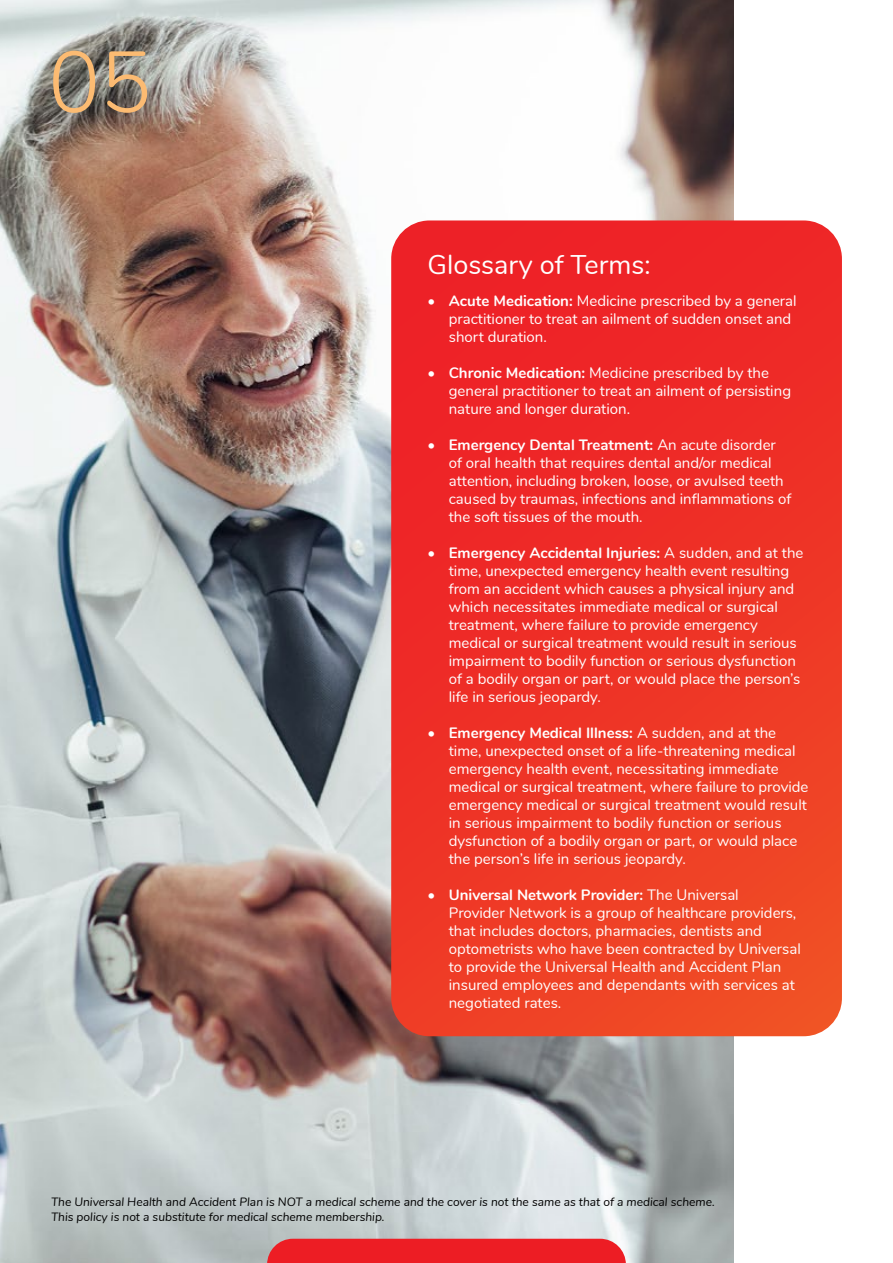
<style>
.page{position:relative;width:893px;height:1263px;background:#fff}
.page>*{position:absolute;margin:0;border:0;box-sizing:border-box;transform-origin:0 0}
.t1{font:300 86.25px "Nunito";color:#fcbb72}
.t2{font:27px "Nunito";color:#fff}
.t3{font:15px/18px "Nunito";color:#fff}
.t4{font:italic 12px/15.3px "Nunito";color:#000}
.s1{font-weight:700}
</style>
<div class="page">
<img style="left:0;top:0;width:733px;height:1263px">
<svg style="left:391px;top:220px;width:451px;height:816px;background:#ee3227"></svg>
<div style="left:267px;top:1239px;width:359px;height:24px;background:#ed1d24"></div>
<h1 class="t1" style="left:48px;top:19px;width:105px">05</h1>
<h2 class="t2" style="left:428px;top:245px;width:224px">Glossary of Terms:</h2>
<p class="t3" style="left:449px;top:291px;width:349px;text-indent:-21px"><span class="s1">• Acute Medication:</span> Medicine prescribed by a general practitioner to treat an ailment of sudden onset and short duration.</p>
<p class="t3" style="left:449px;top:363px;width:344px;text-indent:-21px"><span class="s1">• Chronic Medication:</span> Medicine prescribed by the general practitioner to treat an ailment of persisting nature and longer duration.</p>
<p class="t3" style="left:449px;top:435px;width:344px;text-indent:-21px"><span class="s1">• Emergency Dental Treatment:</span> An acute disorder of oral health that requires dental and/or medical attention, including broken, loose, or avulsed teeth caused by traumas, infections and inflammations of the soft tissues of the mouth.</p>
<p class="t3" style="left:449px;top:543px;width:356px;text-indent:-21px"><span class="s1">• Emergency Accidental Injuries:</span> A sudden, and at the time, unexpected emergency health event resulting from an accident which causes a physical injury and which necessitates immediate medical or surgical treatment, where failure to provide emergency medical or surgical treatment would result in serious impairment to bodily function or serious dysfunction of a bodily organ or part, or would place the person’s life in serious jeopardy.</p>
<p class="t3" style="left:449px;top:723px;width:361px;text-indent:-21px"><span class="s1">• Emergency Medical Illness:</span> A sudden, and at the time, unexpected onset of a life-threatening medical emergency health event, necessitating immediate medical or surgical treatment, where failure to provide emergency medical or surgical treatment would result in serious impairment to bodily function or serious dysfunction of a bodily organ or part, or would place the person’s life in serious jeopardy.</p>
<p class="t3" style="left:449px;top:885px;width:353px;text-indent:-21px"><span class="s1">• Universal Network Provider:</span> The Universal<br>Provider Network is a group of healthcare providers, that includes doctors, pharmacies, dentists and optometrists who have been contracted by Universal to provide the Universal Health and Accident Plan insured employees and dependants with services at negotiated rates.</p>
<p class="t4" style="left:51px;top:1193px;width:665px">The Universal Health and Accident Plan is NOT a medical scheme and the cover is not the same as that of a medical scheme.<br>This policy is not a substitute for medical scheme membership.</p>
</div>
